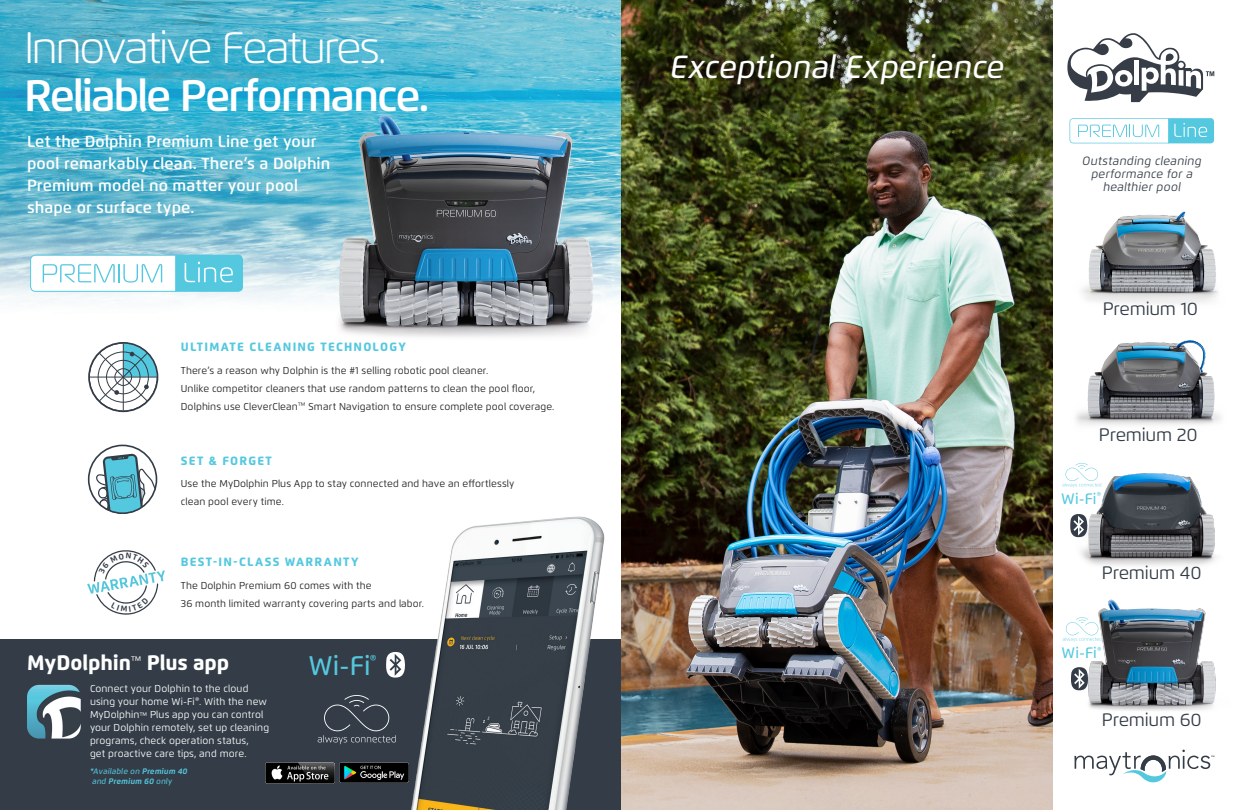
<style>
.page{position:relative;width:1242px;height:810px;background:#fff}
.page>*{position:absolute;margin:0;border:0;box-sizing:border-box;transform-origin:0 0}
.t1{font:600 44px/48px "Flexo";letter-spacing:-.05em;color:#fff}
.t2{font:italic 500 32px "Flexo";color:#fff}
.t3{font:500 26.9px "Flexo";color:#54c8df}
.t4{font:800 21px "Flexo";letter-spacing:-.005em;color:#fff}
.t5{font:18px "Flexo";letter-spacing:-.015em;color:#343d47}
.t6{font:600 16px/22px "Flexo";letter-spacing:.005em;color:#fff}
.t7{font:500 15.1px "Flexo";letter-spacing:.01em;color:#54c8df}
.t8{font:800 12px "Flexo";letter-spacing:.1em;color:#54c8df}
.t9{font:italic 12px/13px "Flexo";letter-spacing:.025em;color:#343d47;text-align:center}
.t10{font:10px/18px "Flexo";letter-spacing:.01em;color:#231f20}
.t11{font:10px/13px "Flexo";letter-spacing:.01em;color:#fff}
.t12{font:italic 500 8px/10px "Flexo";letter-spacing:.03em;color:#54c8df}
.s1{font-weight:300}
.s2{font-style:italic;font-size:8px}
.s3{font-weight:700}
</style>
<div class="page">
<img style="left:0;top:0;width:621px;height:484px">
<img style="left:1076px;top:211px;width:145px;height:214px">
<svg style="left:1067px;top:33px;width:147px;height:69px"></svg>
<svg style="left:1074px;top:750px;width:140px;height:32px"></svg>
<img style="left:1073px;top:473px;width:144px;height:93px">
<svg style="left:1070px;top:514px;width:18px;height:23px"></svg>
<svg style="left:1062px;top:463px;width:39px;height:24px"></svg>
<svg style="left:88px;top:342px;width:70px;height:70px"></svg>
<div style="left:0;top:639px;width:621px;height:171px;background:#343d47"></div>
<img style="left:27px;top:685px;width:54px;height:54px">
<svg style="left:318px;top:695px;width:78px;height:49px"></svg>
<img style="left:265px;top:763px;width:69px;height:20px">
<img style="left:339px;top:763px;width:63px;height:20px">
<img style="left:402px;top:516px;width:203px;height:294px">
<svg style="left:386px;top:652px;width:20px;height:26px"></svg>
<svg style="left:88px;top:445px;width:69px;height:69px"></svg>
<img style="left:621px;top:0;width:432px;height:810px">
<svg style="left:30px;top:255px;width:213px;height:37px"></svg>
<svg style="left:1070px;top:118px;width:144px;height:25px"></svg>
<img style="left:1077px;top:599px;width:139px;height:112px">
<svg style="left:1071px;top:667px;width:18px;height:23px"></svg>
<svg style="left:1063px;top:617px;width:38px;height:25px"></svg>
<svg style="left:87px;top:550px;width:78px;height:65px"></svg>
<p class="t1" style="left:24px;top:23px;width:407px"><span class="s1">Innovative Features.<br></span>Reliable Performance.</p>
<p class="t6" style="left:27px;top:130px;width:305px">Let the Dolphin Premium Line get your pool remarkably clean. There’s a Dolphin Premium model no matter your pool shape or surface type.</p>
<p class="t8" style="left:181px;top:340px;width:227px">ULTIMATE CLEANING TECHNOLOGY</p>
<p class="t10" style="left:181px;top:361px;width:375px">There’s a reason why Dolphin is the #1 selling robotic pool cleaner.<br>Unlike competitor cleaners that use random patterns to clean the pool floor,<br>Dolphins use CleverClean<sup>™</sup> Smart Navigation to ensure complete pool coverage.</p>
<p class="t8" style="left:181px;top:453px;width:93px">SET &amp; FORGET</p>
<p class="t10" style="left:181px;top:475px;width:335px">Use the MyDolphin Plus App to stay connected and have an effortlessly clean pool every time.</p>
<p class="t8" style="left:181px;top:555px;width:179px">BEST-IN-CLASS WARRANTY</p>
<p class="t10" style="left:181px;top:576px;width:245px">The Dolphin Premium 60 comes with the<br>36 month limited warranty covering parts and labor.</p>
<p class="t4" style="left:27px;top:650px;width:204px">MyDolphin<sup>™</sup> Plus app</p>
<p class="t11" style="left:90px;top:682px;width:181px">Connect your Dolphin to the cloud using your home Wi-Fi<sup>®</sup>. With the new MyDolphin<span class="s2">™</span> Plus app you can control your Dolphin remotely, set up cleaning programs, check operation status,<br>get proactive care tips, and more.</p>
<p class="t12" style="left:90px;top:767px;width:99px">*Available on <span class="s3">Premium 40 </span>and <span class="s3">Premium 60</span> only</p>
<p class="t3" style="left:308px;top:650px;width:70px">Wi-Fi<sup>®</sup></p>
<p class="t2" style="left:670px;top:47px;width:336px">Exceptional Experience</p>
<p class="t9" style="left:1082px;top:154px;width:121px">Outstanding cleaning performance for a healthier pool</p>
<p class="t5" style="left:1103px;top:298px;width:97px">Premium 10</p>
<p class="t5" style="left:1099px;top:424px;width:100px">Premium 20</p>
<p class="t7" style="left:1061px;top:490px;width:41px">Wi-Fi<sup>®</sup></p>
<p class="t5" style="left:1102px;top:562px;width:101px">Premium 40</p>
<p class="t7" style="left:1062px;top:644px;width:41px">Wi-Fi<sup>®</sup></p>
<p class="t5" style="left:1102px;top:709px;width:101px">Premium 60</p>
</div>
